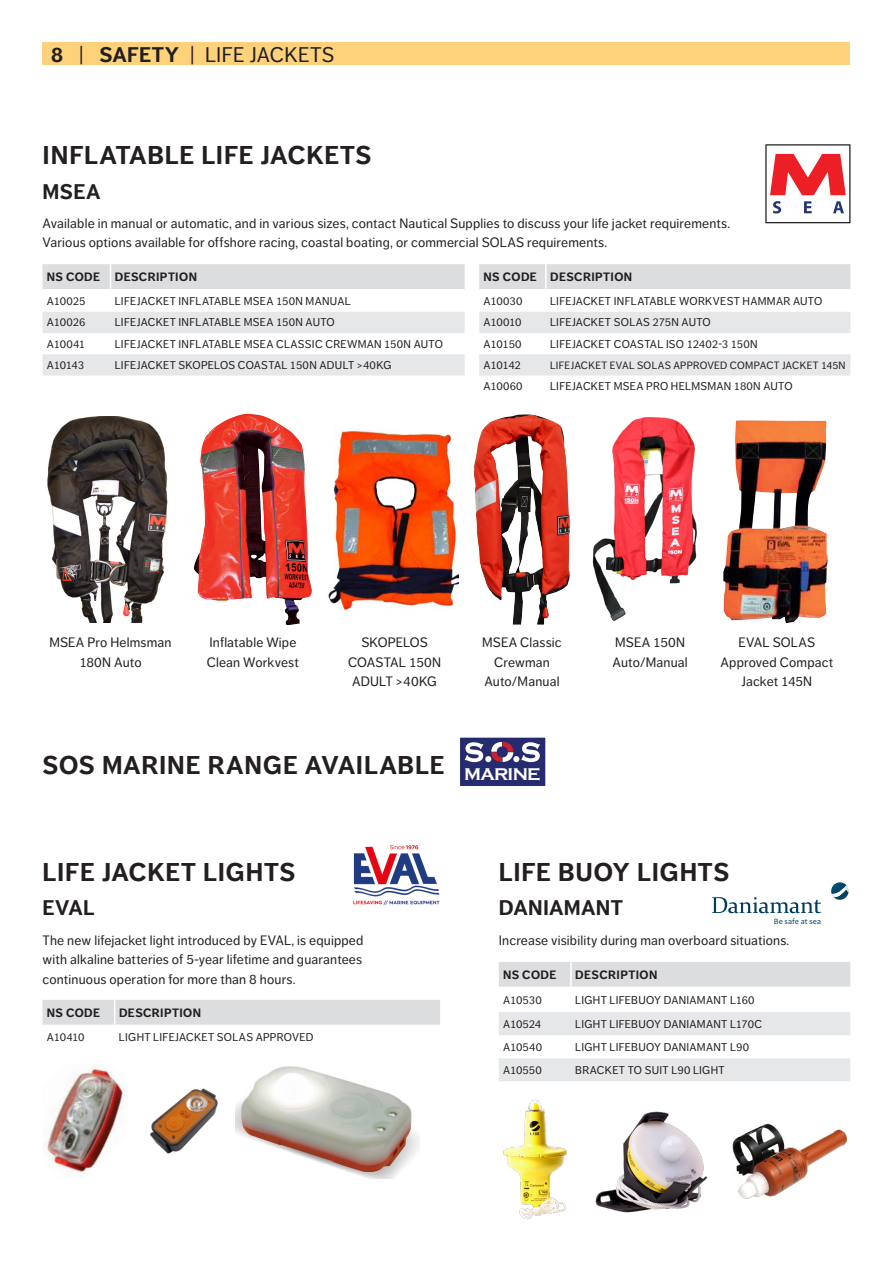
<style>
.page{position:relative;width:893px;height:1263px;background:#fff}
.page>*{position:absolute;margin:0;border:0;box-sizing:border-box;transform-origin:0 0}
.t1{font:700 25.5px "Dagny Pro";letter-spacing:.025em;color:#231f20}
.t2{font:21px "Dagny Pro";letter-spacing:.01em;color:#231f20}
.t3{font:700 21px "Dagny Pro";letter-spacing:.015em;color:#231f20}
.t4{font:700 17.55px "Copperplate Gothic";letter-spacing:-.04em;color:#fff}
.Body_Copy{font:13.5px/19.5px "Dagny Pro";letter-spacing:.01em;color:#231f20;text-align:center}
.Table_Headings{font:700 12px "Dagny Pro";letter-spacing:.035em;color:#231f20}
.Table_Text{font:11.25px "Dagny Pro";letter-spacing:.02em;color:#231f20}
.Table_Text-2{font:10.5px "Dagny Pro";letter-spacing:.02em;color:#231f20}
.t5{font:8.1px "Candara";color:#003e5e}
.s1{font-weight:700}
.s2{font-size:19.5px}
</style>
<div class="page">
<div style="left:43px;top:43px;width:807px;height:22px;background:#fed17b"></div>
<img style="left:328px;top:426px;width:131px;height:185px">
<svg style="left:43px;top:312px;width:422px;height:63px"></svg>
<div style="left:43px;top:264px;width:422px;height:25px;background:#dcdddf"></div>
<div style="left:479px;top:264px;width:371px;height:25px;background:#dcdddf"></div>
<svg style="left:479px;top:312px;width:371px;height:63px"></svg>
<hr style="left:545px;top:264px;width:2px;height:25px;background:#fff">
<svg style="left:765px;top:144px;width:85px;height:79px"></svg>
<img style="left:592px;top:417px;width:105px;height:204px">
<img style="left:47px;top:416px;width:121px;height:207px">
<img style="left:474px;top:414px;width:55px;height:149px">
<img style="left:194px;top:414px;width:118px;height:211px">
<img style="left:723px;top:420px;width:105px;height:203px">
<div style="left:459px;top:737px;width:87px;height:50px;background:#252b6e"></div>
<svg style="left:465px;top:742px;width:75px;height:20px"></svg>
<div style="left:459px;top:736px;width:88px;height:51px;border:2px solid #fff"></div>
<img style="left:353px;top:845px;width:87px;height:60px">
<div style="left:43px;top:1000px;width:397px;height:24px;background:#dcdddf"></div>
<div style="left:499px;top:962px;width:351px;height:24px;background:#dcdddf"></div>
<svg style="left:499px;top:1012px;width:351px;height:69px"></svg>
<hr style="left:570px;top:962px;width:2px;height:24px;background:#fff">
<svg style="left:712px;top:897px;width:109px;height:16px"></svg>
<svg style="left:831px;top:882px;width:18px;height:18px"></svg>
<img style="left:503px;top:1099px;width:64px;height:121px">
<img style="left:595px;top:1111px;width:113px;height:102px">
<img style="left:732px;top:1123px;width:115px;height:76px">
<img style="left:44px;top:1065px;width:81px;height:109px">
<img style="left:236px;top:1066px;width:183px;height:113px">
<img style="left:150px;top:1088px;width:68px;height:66px">
<h2 class="t2" style="left:51px;top:43px;width:285px"><span class="s1">8</span> <span class="s2">|</span> <span class="s1">SAFETY</span> <span class="s2">|</span> LIFE JACKETS</h2>
<h1 class="t1" style="left:43px;top:140px;width:330px">INFLATABLE LIFE JACKETS</h1>
<p class="t3" style="left:43px;top:179px;width:59px">MSEA</p>
<p class="Body_Copy" style="left:43px;top:213px;width:689px;text-align:left">Available in manual or automatic, and in various sizes, contact Nautical Supplies to discuss your life jacket requirements.<br>Various options available for offshore racing, coastal boating, or commercial SOLAS requirements.</p>
<p class="Table_Headings" style="left:47px;top:270px;width:55px">NS CODE</p>
<p class="Table_Headings" style="left:115px;top:270px;width:84px">DESCRIPTION</p>
<p class="Table_Text" style="left:47px;top:295px;width:40px">A10025</p>
<p class="Table_Text" style="left:115px;top:295px;width:237px">LIFEJACKET INFLATABLE MSEA 150N MANUAL</p>
<p class="Table_Text" style="left:47px;top:316px;width:40px">A10026</p>
<p class="Table_Text" style="left:115px;top:316px;width:221px">LIFEJACKET INFLATABLE MSEA 150N AUTO</p>
<p class="Table_Text" style="left:47px;top:337px;width:40px">A10041</p>
<p class="Table_Text" style="left:115px;top:337px;width:330px">LIFEJACKET INFLATABLE MSEA CLASSIC CREWMAN 150N AUTO</p>
<p class="Table_Text" style="left:47px;top:359px;width:39px">A10143</p>
<p class="Table_Text" style="left:115px;top:359px;width:278px">LIFEJACKET SKOPELOS COASTAL 150N ADULT &gt;40KG</p>
<p class="Table_Headings" style="left:484px;top:270px;width:55px">NS CODE</p>
<p class="Table_Headings" style="left:550px;top:270px;width:84px">DESCRIPTION</p>
<p class="Table_Text" style="left:484px;top:295px;width:40px">A10030</p>
<p class="Table_Text" style="left:550px;top:295px;width:274px">LIFEJACKET INFLATABLE WORKVEST HAMMAR AUTO</p>
<p class="Table_Text" style="left:484px;top:316px;width:40px">A10010</p>
<p class="Table_Text" style="left:550px;top:316px;width:162px">LIFEJACKET SOLAS 275N AUTO</p>
<p class="Table_Text" style="left:484px;top:337px;width:40px">A10150</p>
<p class="Table_Text" style="left:550px;top:337px;width:209px">LIFEJACKET COASTAL ISO 12402-3 150N</p>
<p class="Table_Text" style="left:484px;top:359px;width:39px">A10142</p>
<p class="Table_Text-2" style="left:550px;top:359px;width:297px">LIFEJACKET EVAL SOLAS APPROVED COMPACT JACKET 145N</p>
<p class="Table_Text" style="left:484px;top:380px;width:41px">A10060</p>
<p class="Table_Text" style="left:550px;top:380px;width:244px">LIFEJACKET MSEA PRO HELMSMAN 180N AUTO</p>
<p class="Body_Copy" style="left:207px;top:633px;width:94px;text-align:left">Inflatable Wipe<br>Clean Workvest</p>
<p class="Body_Copy" style="left:49px;top:633px;width:124px">MSEA Pro Helmsman<br>180N Auto</p>
<p class="Body_Copy" style="left:348px;top:633px;width:94px">SKOPELOS<br>COASTAL 150N<br>ADULT &gt;40KG</p>
<p class="Body_Copy" style="left:720px;top:633px;width:114px">EVAL SOLAS<br>Approved Compact<br>Jacket 145N</p>
<p class="Body_Copy" style="left:482px;top:633px;width:81px">MSEA Classic<br>Crewman<br>Auto/Manual</p>
<p class="Body_Copy" style="left:613px;top:633px;width:77px;text-align:left">MSEA 150N<br>Auto/Manual</p>
<h1 class="t1" style="left:43px;top:750px;width:403px">SOS MARINE RANGE AVAILABLE</h1>
<p class="t4" style="left:464px;top:764px;width:78px">MARINE</p>
<h1 class="t1" style="left:43px;top:857px;width:254px">LIFE JACKET LIGHTS</h1>
<p class="t3" style="left:43px;top:895px;width:54px">EVAL</p>
<p class="Body_Copy" style="left:43px;top:930px;width:322px;text-align:justify">The new lifejacket light introduced by EVAL, is equipped with alkaline batteries of 5-year lifetime and guarantees continuous operation for more than 8 hours.</p>
<p class="Table_Headings" style="left:47px;top:1005px;width:55px">NS CODE</p>
<p class="Table_Headings" style="left:119px;top:1005px;width:84px">DESCRIPTION</p>
<p class="Table_Text" style="left:47px;top:1030px;width:39px">A10410</p>
<p class="Table_Text" style="left:119px;top:1030px;width:196px">LIGHT LIFEJACKET SOLAS APPROVED</p>
<h1 class="t1" style="left:499px;top:857px;width:232px">LIFE BUOY LIGHTS</h1>
<p class="t3" style="left:499px;top:895px;width:126px">DANIAMANT</p>
<p class="Body_Copy" style="left:499px;top:930px;width:292px">Increase visibility during man overboard situations.</p>
<p class="t5" style="left:774px;top:916px;width:49px">Be safe at sea</p>
<p class="Table_Headings" style="left:503px;top:967px;width:55px">NS CODE</p>
<p class="Table_Headings" style="left:575px;top:967px;width:84px">DESCRIPTION</p>
<p class="Table_Text" style="left:503px;top:994px;width:40px">A10530</p>
<p class="Table_Text" style="left:575px;top:994px;width:181px">LIGHT LIFEBUOY DANIAMANT L160</p>
<p class="Table_Text" style="left:503px;top:1017px;width:40px">A10524</p>
<p class="Table_Text" style="left:575px;top:1017px;width:188px">LIGHT LIFEBUOY DANIAMANT L170C</p>
<p class="Table_Text" style="left:503px;top:1040px;width:40px">A10540</p>
<p class="Table_Text" style="left:575px;top:1040px;width:175px">LIGHT LIFEBUOY DANIAMANT L90</p>
<p class="Table_Text" style="left:503px;top:1063px;width:40px">A10550</p>
<p class="Table_Text" style="left:575px;top:1063px;width:151px">BRACKET TO SUIT L90 LIGHT</p>
</div>
